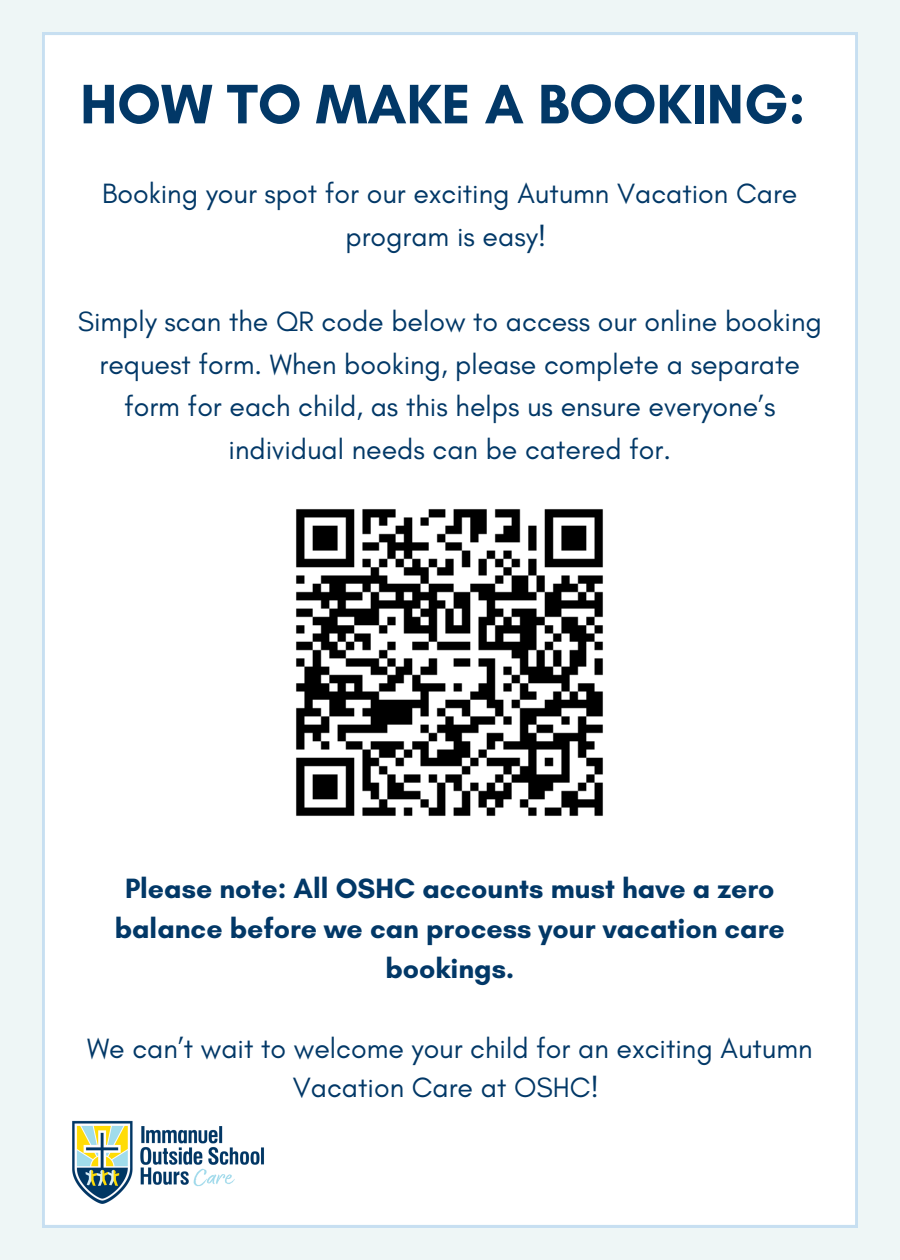
<style>
.page{position:relative;width:900px;height:1260px;background:#eef6f6}
.page>*{position:absolute;margin:0;border:0;box-sizing:border-box;transform-origin:0 0}
.t1{font:700 56.69px "Glacial Indifference";color:#023867}
.t2{font:28.44px/42.7px "Glacial Indifference";color:#023867;text-align:center}
.t3{font:700 28.44px/39.8px "Glacial Indifference";color:#023867;text-align:center}
</style>
<div class="page">
<div style="left:43px;top:33px;width:814px;height:1194px;background:#fff"></div>
<img style="left:52px;top:1050px;width:231px;height:178px">
<img style="left:264px;top:477px;width:372px;height:372px">
<p class="t1" style="left:80px;top:70px;width:727px">HOW TO MAKE A BOOKING:</p>
<h1 class="t2" style="left:102px;top:172px;width:697px">Booking your spot for our exciting Autumn Vacation Care program is easy!</h1>
<p class="t2" style="left:78px;top:300px;width:746px">Simply scan the QR code below to access our online booking request form. When booking, please complete a separate form for each child, as this helps us ensure everyone’s individual needs can be catered for.</p>
<p class="t3" style="left:115px;top:868px;width:672px">Please note: All OSHC accounts must have a zero balance before we can process your vacation care bookings.</p>
<h2 class="t2" style="left:87px;top:1028px;width:727px;line-height:39.8px">We can’t wait to welcome your child for an exciting Autumn<br>Vacation Care at OSHC!</h2>
</div>
